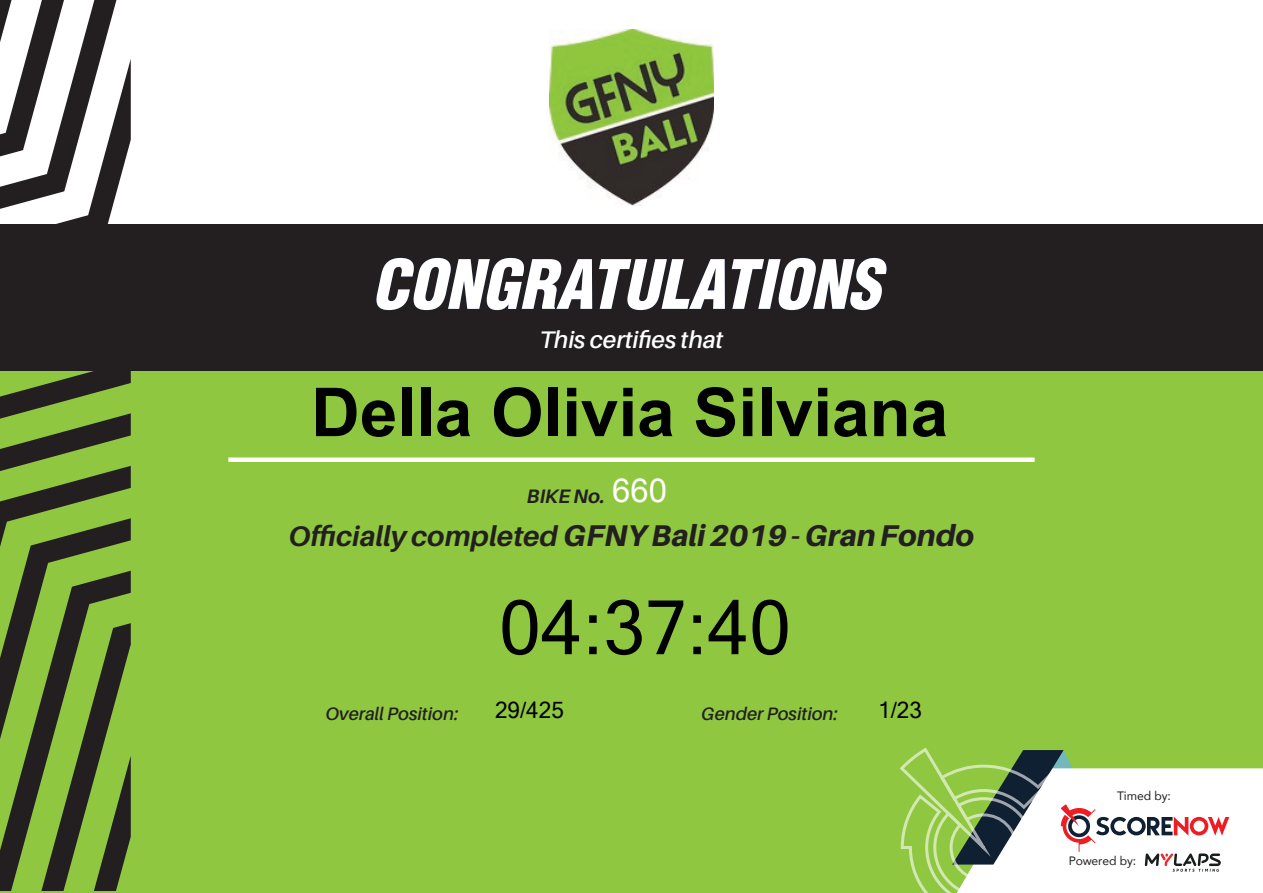
<style>
.page{position:relative;width:1263px;height:893px;background:#fff}
.page>*{position:absolute;margin:0;border:0;box-sizing:border-box;transform-origin:0 0}
.t1{font:75px "Microsoft Sans Serif";color:#000}
.t2{font:700 67.5px "Arial";color:#000}
.t3{font:33px "Arial";color:#fff}
.t4{font:italic 800 30px "Aileron";color:#231f20}
.t5{font:italic 600 24px "Aileron";color:#fff}
.t6{font:22.5px "Microsoft Sans Serif";color:#000}
.t7{font:italic 700 19.5px "Aileron";color:#231f20}
.t8{font:italic 600 18px "Aileron";color:#231f20}
.t9{font:12.15px "Avenir Roman";letter-spacing:-.02em;color:#231f20}
.s1{font-weight:700;font-size:28.35px}
</style>
<div class="page">
<div style="left:0;top:224px;width:1263px;height:180px;background:#231f20"></div>
<div style="left:0;top:371px;width:1263px;height:522px;background:#8fc740"></div>
<svg style="left:900px;top:748px;width:363px;height:145px"></svg>
<img style="left:549px;top:29px;width:165px;height:176px">
<svg style="left:376px;top:258px;width:216px;height:52px"></svg>
<svg style="left:599px;top:259px;width:126px;height:51px"></svg>
<svg style="left:732px;top:258px;width:155px;height:52px"></svg>
<div style="left:228px;top:457px;width:806px;height:5px;background:#fff"></div>
<svg style="left:0;top:0;width:131px;height:891px"></svg>
<p class="t5" style="left:539px;top:327px;width:186px">This certifies that</p>
<h2 class="t2" style="left:311px;top:375px;width:638px">Della Olivia Silviana</h2>
<p class="t7" style="left:527px;top:485px;width:80px">BIKE No.</p>
<p class="t3" style="left:612px;top:473px;width:57px">660</p>
<p class="t4" style="left:289px;top:519px;width:687px"><span class="s1">Officially completed</span> GFNY Bali 2019 - Gran Fondo</p>
<h1 class="t1" style="left:499px;top:585px;width:293px">04:37:40</h1>
<p class="t6" style="left:495px;top:697px;width:70px">29/425</p>
<p class="t6" style="left:878px;top:697px;width:45px">1/23</p>
<p class="t8" style="left:326px;top:704px;width:134px">Overall Position:</p>
<p class="t8" style="left:701px;top:704px;width:138px">Gender Position:</p>
<p class="t9" style="left:1117px;top:786px;width:55px">Timed by:</p>
<p class="t9" style="left:1069px;top:851px;width:69px">Powered by:</p>
</div>
